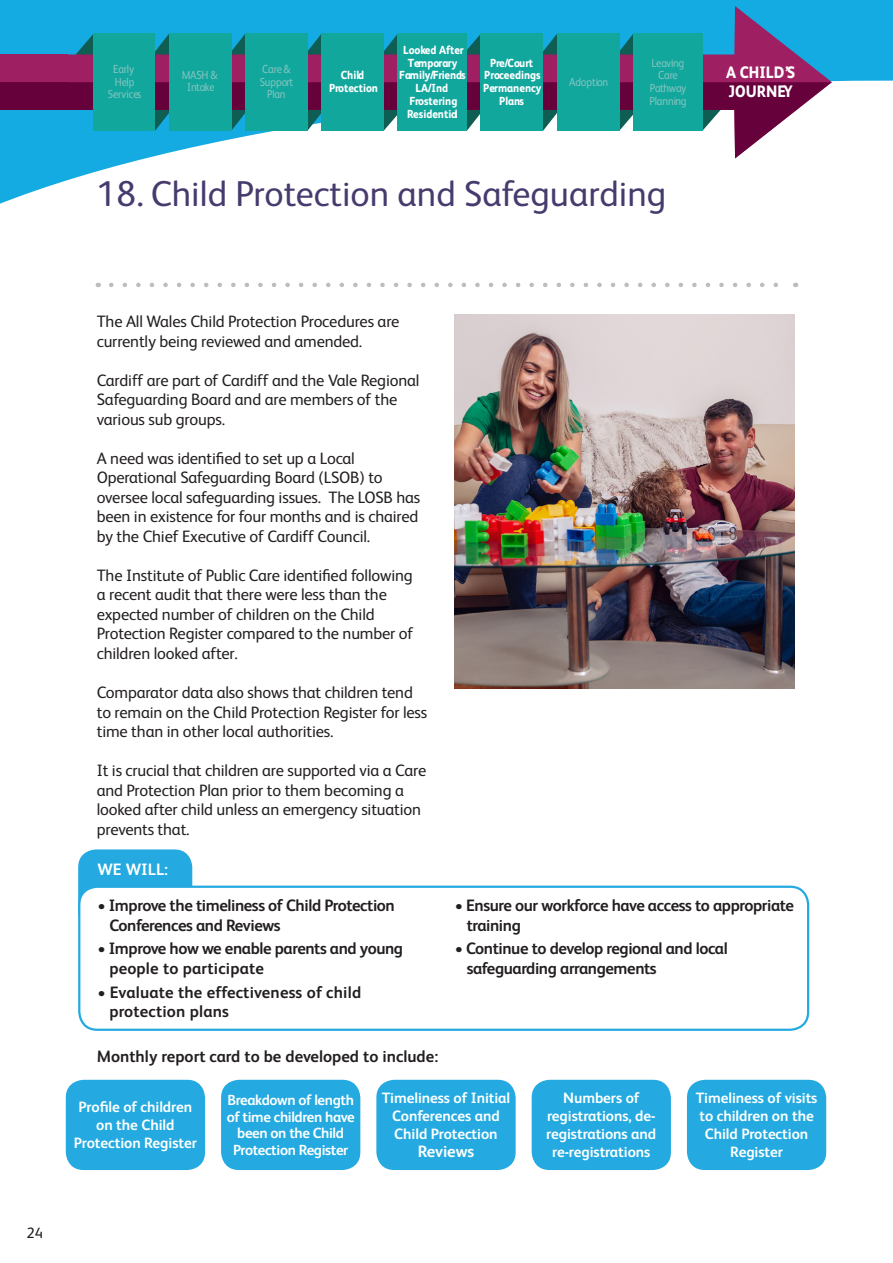
<style>
.page{position:relative;width:893px;height:1263px;background:#fff}
.page>*{position:absolute;margin:0;border:0;box-sizing:border-box;transform-origin:0 0}
.t1{font:36px "FS Albert";color:#473b6e}
.t2{font:800 16.65px/19.5px "FS Albert";color:#fff;scale:.9 1}
.t3{font:16.5px/19.5px "FS Albert";letter-spacing:-.01em;color:#231f20}
.t4{font:700 16.5px/19.5px "FS Albert";letter-spacing:-.025em;color:#231f20}
.t5{font:700 16.5px/19.5px "FS Albert";letter-spacing:.01em;color:#231f20}
.t6{font:700 16.5px "FS Albert";color:#231f20}
.t7{font:700 16.5px "FS Albert";letter-spacing:-.005em;color:#fff}
.t8{font:700 15px/18px "FS Albert";letter-spacing:-.005em;color:#fff;text-align:center}
.t9{font:15px "FS Albert";color:#231f20}
.t10{font:700 14.7px/16.5px "FS Albert";letter-spacing:-.025em;color:#fff;text-align:center}
.t11{font:800 11.7px/12.8px "FS Albert";color:#fff;text-align:center;scale:.9 1}
.t12{font:11.7px/12.8px "FS Albert";letter-spacing:-.025em;color:#84c4bf;text-align:center;scale:.9 1}
.t13{font:11.7px/12.8px "FS Albert";color:#84c4bf;text-align:center;scale:.9 1}
.s1{font-weight:400}
</style>
<div class="page">
<svg style="left:0;top:0;width:893px;height:204px"></svg>
<div style="left:687px;top:1080px;width:139px;height:90px;background:#24aae1;border-radius:18px"></div>
<div style="left:532px;top:1080px;width:139px;height:90px;background:#24aae1;border-radius:18px"></div>
<div style="left:376px;top:1080px;width:140px;height:90px;background:#24aae1;border-radius:18px"></div>
<div style="left:221px;top:1080px;width:139px;height:90px;background:#24aae1;border-radius:18px"></div>
<svg style="left:111px;top:283px;width:667px;height:4px"></svg>
<div style="left:66px;top:1080px;width:139px;height:90px;background:#24aae1;border-radius:18px"></div>
<div style="left:78px;top:849px;width:114px;height:82px;background:#24aae1;border-radius:18px"></div>
<div style="left:79px;top:887px;width:729px;height:143px;background:#fff;border-radius:18px"></div>
<div style="left:78px;top:886px;width:731px;height:145px;border:2px solid #24aae1;border-radius:18px"></div>
<img style="left:454px;top:315px;width:340px;height:374px">
<svg style="left:58px;top:6px;width:774px;height:152px;background:#3387be"></svg>
<svg style="left:58px;top:82px;width:773px;height:76px"></svg>
<div style="left:93px;top:34px;width:62px;height:97px;background:#12a79d"></div>
<div style="left:169px;top:34px;width:62px;height:97px;background:#12a79d"></div>
<div style="left:245px;top:34px;width:63px;height:97px;background:#12a79d"></div>
<div style="left:321px;top:34px;width:63px;height:97px;background:#12a79d"></div>
<div style="left:398px;top:34px;width:69px;height:97px;background:#12a79d"></div>
<div style="left:481px;top:34px;width:62px;height:97px;background:#12a79d"></div>
<div style="left:557px;top:34px;width:62px;height:97px;background:#12a79d"></div>
<div style="left:633px;top:34px;width:69px;height:97px;background:#12a79d"></div>
<div style="left:0;top:54px;width:67px;height:28px;background:#9e1f62"></div>
<div style="left:0;top:82px;width:67px;height:28px;background:#66013c"></div>
<p class="t11" style="left:399px;top:43px;width:76px">Looked After<br>Temporary<br>Family/Friends<br>LA/Ind<br>Frostering<br>Residential</p>
<p class="t11" style="left:483px;top:56px;width:66px">Pre/Court<br>Proceedings<br>Permanency<br>Plans</p>
<p class="t13" style="left:108px;top:62px;width:39px">Early<br>Help<br>Services</p>
<p class="t12" style="left:182px;top:68px;width:41px">MASH &amp;<br>Intake</p>
<p class="t12" style="left:649px;top:56px;width:43px">Leaving<br>Care<br>Pathway<br>Planning</p>
<p class="t12" style="left:260px;top:62px;width:39px">Care &amp;<br>Support<br>Plan</p>
<p class="t11" style="left:329px;top:68px;width:56px">Child<br>Protection</p>
<p class="t13" style="left:569px;top:75px;width:45px">Adoption</p>
<h1 class="t1" style="left:97px;top:170px;width:571px">18. Child Protection and Safeguarding</h1>
<p class="t2" style="left:726px;top:61px;width:78px">A CHILD’S<br>JOURNEY</p>
<p class="t9" style="left:27px;top:1223px;width:18px">24</p>
<p class="t3" style="left:97px;top:311px;width:304px">The All Wales Child Protection Procedures are currently being reviewed and amended.</p>
<p class="t3" style="left:97px;top:370px;width:324px">Cardiff are part of Cardiff and the Vale Regional<br>Safeguarding Board and are members of the various sub groups.</p>
<p class="t3" style="left:97px;top:448px;width:325px">A need was identified to set up a Local Operational Safeguarding Board (LSOB) to oversee local safeguarding issues. The LOSB has been in existence for four months and is chaired by the Chief Executive of Cardiff Council.</p>
<p class="t3" style="left:97px;top:565px;width:318px">The Institute of Public Care identified following a recent audit that there were less than the expected number of children on the Child Protection Register compared to the number of children looked after.</p>
<p class="t3" style="left:97px;top:682px;width:332px">Comparator data also shows that children tend to remain on the Child Protection Register for less time than in other local authorities.</p>
<p class="t3" style="left:97px;top:760px;width:331px">It is crucial that children are supported via a Care and Protection Plan prior to them becoming a looked after child unless an emergency situation prevents that.</p>
<p class="t7" style="left:97px;top:858px;width:72px">WE WILL:</p>
<p class="t4" style="left:109px;top:895px;width:287px;text-indent:-12px"><span class="s1">•</span> Improve the timeliness of Child Protection<br>Conferences and Reviews</p>
<p class="t4" style="left:109px;top:938px;width:295px;text-indent:-12px"><span class="s1">•</span> Improve how we enable parents and young people to participate</p>
<p class="t5" style="left:109px;top:982px;width:253px;text-indent:-12px"><span class="s1">•</span> Evaluate the effectiveness of child protection plans</p>
<p class="t4" style="left:467px;top:895px;width:329px;text-indent:-12px"><span class="s1">•</span> Ensure our workforce have access to appropriate training</p>
<p class="t4" style="left:467px;top:938px;width:262px;text-indent:-12px"><span class="s1">•</span> Continue to develop regional and local safeguarding arrangements</p>
<p class="t6" style="left:97px;top:1045px;width:343px">Monthly report card to be developed to include:</p>
<p class="t8" style="left:74px;top:1097px;width:124px">Profile of children on the Child<br>Protection Register</p>
<p class="t10" style="left:227px;top:1091px;width:130px">Breakdown of length of time children have been on the Child<br>Protection Register</p>
<p class="t8" style="left:382px;top:1088px;width:130px">Timeliness of Initial<br>Conferences and<br>Child Protection</p>
<p class="t7" style="left:418px;top:1140px;width:58px">Reviews</p>
<p class="t8" style="left:546px;top:1088px;width:111px">Numbers of registrations, de&shy;registrations and re-registrations</p>
<p class="t8" style="left:696px;top:1088px;width:123px">Timeliness of visits to children on the<br>Child Protection<br>Register</p>
</div>
